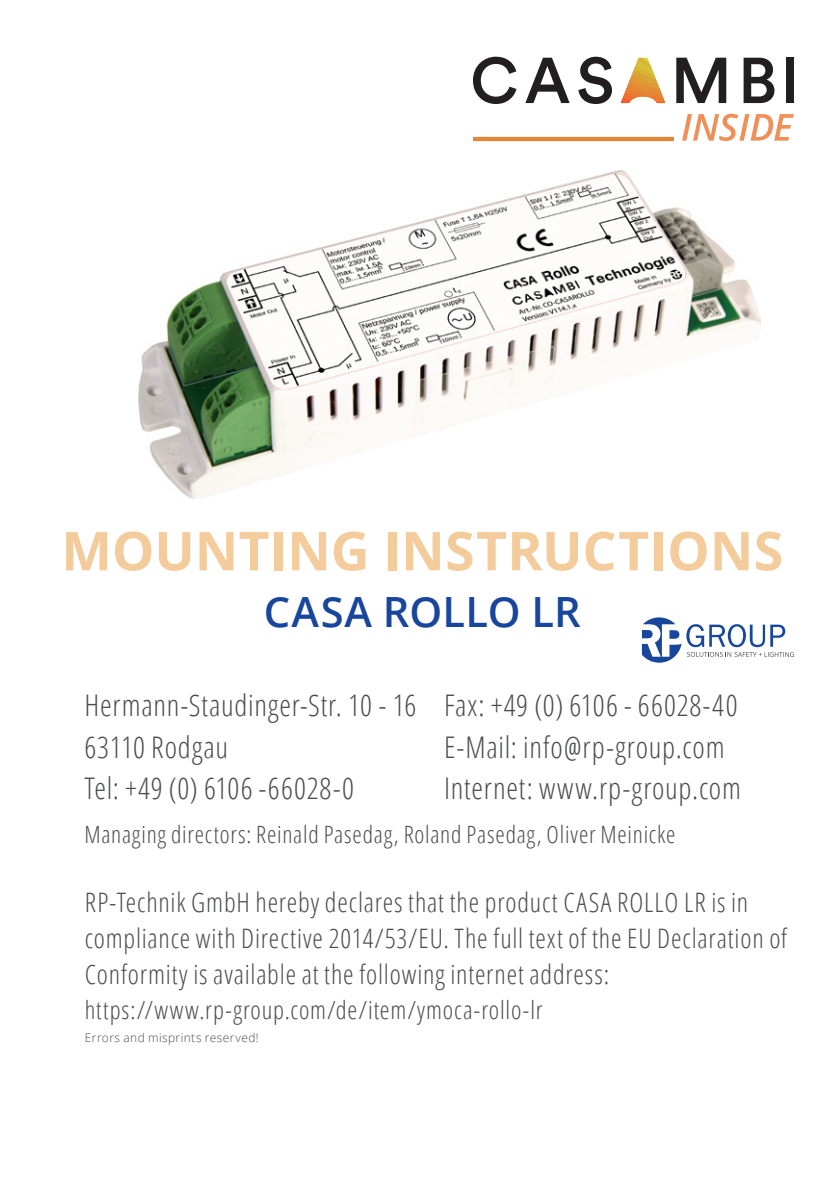
<style>
.page{position:relative;width:840px;height:1191px;background:#fff}
.page>*{position:absolute;margin:0;border:0;box-sizing:border-box;transform-origin:0 0}
.t1{font:700 53.6px "Open Sans";color:#f4cc9b}
.t2{font:600 41.6px "Open Sans";letter-spacing:.005em;color:#18469d}
.t3{font:300 29.6px/41.6px "Open Sans Condensed";letter-spacing:.025em;color:#4b4c4d}
.t4{font:300 26.8px/35.6px "Open Sans Condensed";letter-spacing:.03em;color:#4b4c4d}
.t5{font:300 25.2px "Open Sans Condensed";letter-spacing:.035em;color:#4b4c4d}
.t6{font:300 24px "Open Sans Condensed";letter-spacing:.03em;color:#4b4c4d}
.t7{font:300 12px "Open Sans";letter-spacing:.035em;color:#4b4c4d}
</style>
<div class="page">
<svg style="left:682px;top:114px;width:111px;height:27px"></svg>
<svg style="left:620px;top:58px;width:44px;height:45px"></svg>
<svg style="left:473px;top:57px;width:43px;height:47px"></svg>
<svg style="left:525px;top:58px;width:44px;height:45px"></svg>
<svg style="left:578px;top:57px;width:33px;height:47px"></svg>
<svg style="left:676px;top:58px;width:49px;height:45px"></svg>
<svg style="left:743px;top:58px;width:31px;height:45px"></svg>
<div style="left:786px;top:58px;width:7px;height:45px;background:#231f20"></div>
<hr style="left:472px;top:137px;width:201px;height:4px;background:#e68535">
<svg style="left:642px;top:617px;width:151px;height:45px"></svg>
<img style="left:138px;top:171px;width:621px;height:328px">
<h1 class="t1" style="left:61px;top:513px;width:723px">MOUNTING INSTRUCTIONS</h1>
<h2 class="t2" style="left:263px;top:583px;width:318px">CASA ROLLO LR</h2>
<p class="t3" style="left:84px;top:683px;width:333px">Hermann-Staudinger-Str. 10 - 16<br>63110 Rodgau<br>Tel: +49 (0) 6106 -66028-0</p>
<p class="t3" style="left:444px;top:683px;width:298px">Fax: +49 (0) 6106 - 66028-40<br>E-Mail: info@rp-group.com<br>Internet: www.rp-group.com</p>
<p class="t6" style="left:84px;top:818px;width:592px">Managing directors: Reinald Pasedag, Roland Pasedag, Oliver Meinicke</p>
<p class="t4" style="left:85px;top:884px;width:703px">RP-Technik GmbH hereby declares that the product CASA ROLLO LR is in compliance with Directive 2014/53/EU. The full text of the EU Declaration of<br>Conformity is available at the following internet address:</p>
<p class="t5" style="left:85px;top:993px;width:459px">https://www.rp-group.com/de/item/ymoca-rollo-lr</p>
<p class="t7" style="left:85px;top:1029px;width:175px">Errors and misprints reserved!</p>
</div>
